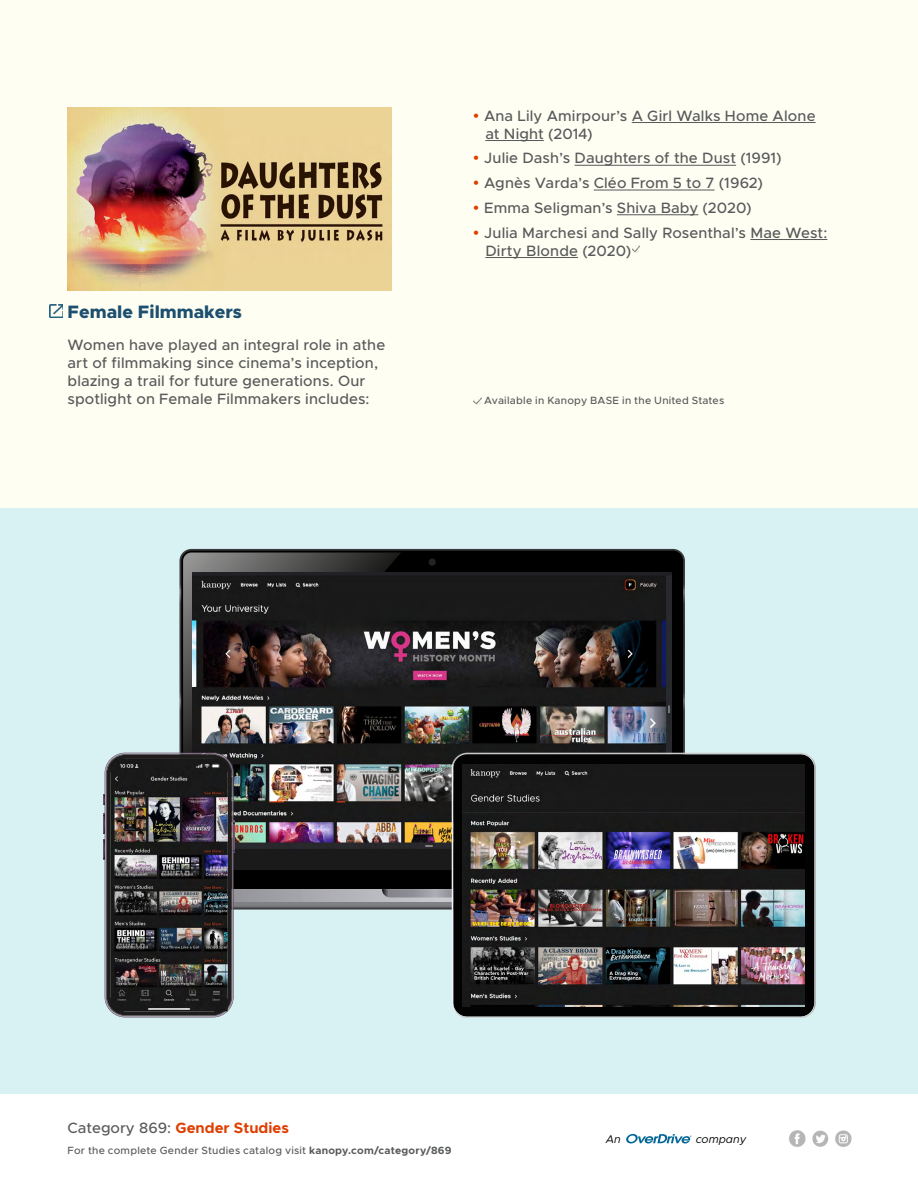
<style>
.page{position:relative;width:918px;height:1188px;background:#fff}
.page>*{position:absolute;margin:0;border:0;box-sizing:border-box;transform-origin:0 0}
.t1{font:800 18px "Metropolis";color:#1c4f70}
.t2{font:500 15px/18px "Metropolis";letter-spacing:.01em;color:#58595b}
.t3{font:700 15px "Metropolis";color:#de3f00}
.t4{font:italic 11.25px "Metropolis";color:#000}
.t5{font:500 10.5px "Metropolis";letter-spacing:.025em;color:#58595b}
.s1{font-family:"Gotham";color:#de3f00}
.s2{font-weight:500;color:#58595b}
.s3{font-weight:700}
</style>
<div class="page">
<div style="left:0;top:496px;width:918px;height:598px;background:#d8f2f3"></div>
<div style="left:0;top:0;width:918px;height:508px;background:#fffef2"></div>
<hr style="left:632px;top:122px;width:184px;height:1px;background:#58595b">
<hr style="left:485px;top:140px;width:59px;height:1px;background:#58595b">
<hr style="left:575px;top:165px;width:161px;height:1px;background:#58595b">
<hr style="left:594px;top:190px;width:121px;height:1px;background:#58595b">
<hr style="left:617px;top:215px;width:81px;height:1px;background:#58595b">
<hr style="left:750px;top:239px;width:77px;height:1px;background:#58595b">
<hr style="left:485px;top:257px;width:93px;height:1px;background:#58595b">
<svg style="left:632px;top:245px;width:8px;height:8px"></svg>
<img style="left:68px;top:108px;width:324px;height:182px">
<img style="left:50px;top:304px;width:13px;height:14px">
<svg style="left:474px;top:397px;width:7px;height:8px"></svg>
<svg style="left:626px;top:1134px;width:65px;height:9px"></svg>
<img style="left:789px;top:1130px;width:17px;height:17px">
<img style="left:812px;top:1130px;width:17px;height:17px">
<img style="left:835px;top:1130px;width:17px;height:17px">
<div style="left:181px;top:551px;width:502px;height:202px;background:#000"></div>
<svg style="left:183px;top:553px;width:218px;height:200px;background:#545454"></svg>
<div style="left:429px;top:559px;width:7px;height:7px;background:#232323;border-radius:50%"></div>
<img style="left:193px;top:573px;width:478px;height:180px">
<img style="left:104px;top:753px;width:710px;height:265px">
<img style="left:111px;top:759px;width:117px;height:252px">
<p class="t1" style="left:68px;top:300px;width:176px">Female Filmmakers</p>
<p class="t2" style="left:68px;top:335px;width:319px">Women have played an integral role in athe art of filmmaking since cinema’s inception, blazing a trail for future generations. Our spotlight on Female Filmmakers includes:</p>
<p class="t2" style="left:485px;top:106px;width:332px;text-indent:-13px"><span class="s1">•</span> Ana Lily Amirpour’s A Girl Walks Home Alone at Night (2014)</p>
<p class="t2" style="left:472px;top:149px;width:311px"><span class="s1">•</span> Julie Dash’s Daughters of the Dust (1991)</p>
<p class="t2" style="left:472px;top:174px;width:292px"><span class="s1">•</span> Agnès Varda’s Cléo From 5 to 7 (1962)</p>
<p class="t2" style="left:472px;top:199px;width:281px"><span class="s1">•</span> Emma Seligman’s Shiva Baby (2020)</p>
<p class="t2" style="left:485px;top:223px;width:344px;text-indent:-13px"><span class="s1">•</span> Julia Marchesi and Sally Rosenthal’s Mae West:<br>Dirty Blonde (2020)</p>
<p class="t5" style="left:484px;top:393px;width:242px">Available in Kanopy BASE in the United States</p>
<p class="t3" style="left:68px;top:1119px;width:223px"><span class="s2">Category 869:</span> Gender Studies</p>
<p class="t5" style="left:68px;top:1144px;width:386px">For the complete Gender Studies catalog visit <span class="s3">kanopy.com/category/869</span></p>
<p class="t4" style="left:606px;top:1132px;width:17px">An</p>
<p class="t4" style="left:696px;top:1132px;width:52px">company</p>
</div>
